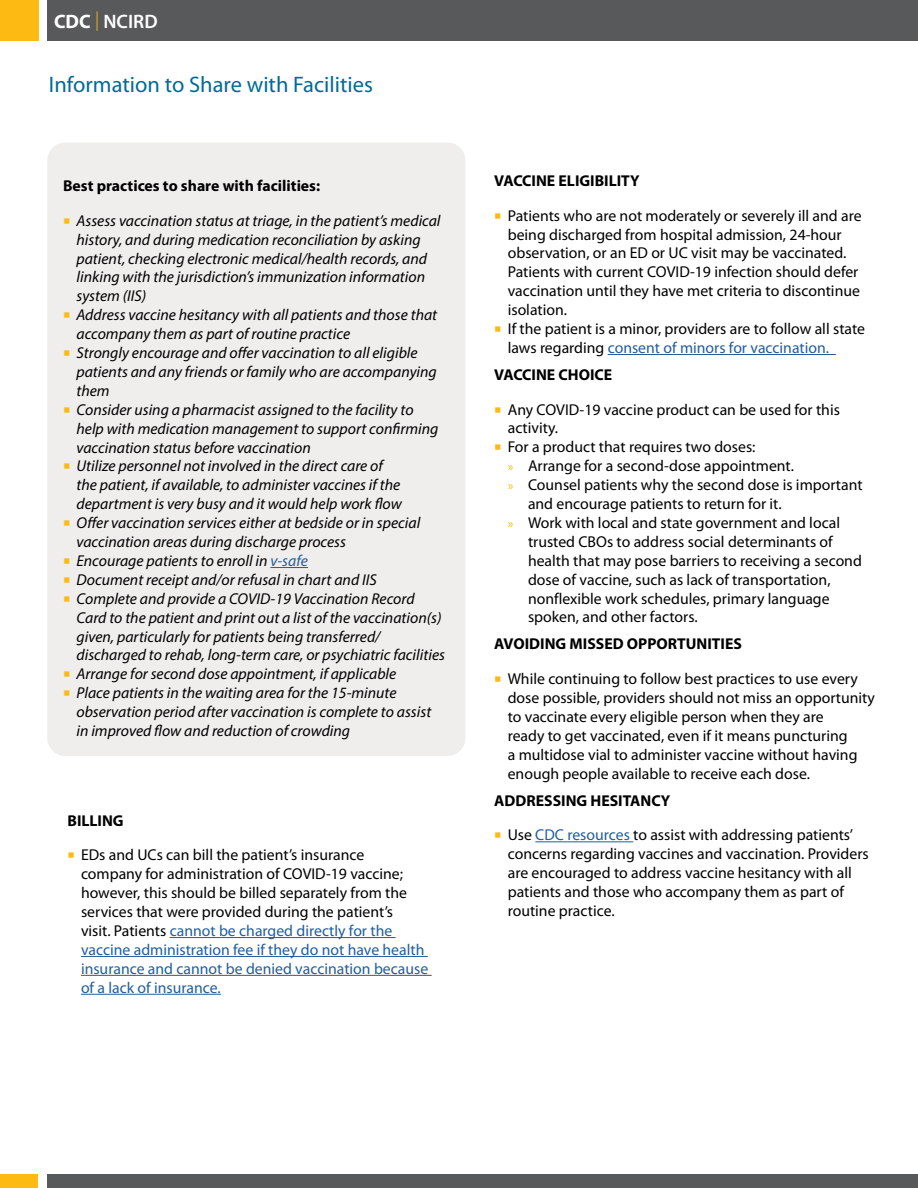
<style>
.page{position:relative;width:918px;height:1188px;background:#fff}
.page>*{position:absolute;margin:0;border:0;box-sizing:border-box;transform-origin:0 0}
.t1{font:22.5px "Myriad Pro";color:#006c96}
.t2{font:600 19.5px "Myriad Pro";color:#fff}
.t3{font:italic 15.75px/18.9px "Myriad Pro";color:#000}
.t4{font:15.75px/18.9px "Myriad Pro";color:#000}
.t5{font:15.75px/18.9px "Myriad Pro";color:#000101}
.t6{font:700 15.75px "Myriad Pro";color:#000}
.s1{font-weight:700}
.s2{font-weight:300;color:#fdba12}
.s3{color:#215e9e}
.s4{font-size:13.5px;color:#fdba12}
</style>
<div class="page">
<div style="left:0;top:1174px;width:38px;height:14px;background:#fdba12"></div>
<div style="left:47px;top:1174px;width:871px;height:14px;background:#58595b"></div>
<div style="left:0;top:0;width:38px;height:40px;background:#fdba12"></div>
<div style="left:47px;top:0;width:871px;height:40px;background:#58595b"></div>
<div style="left:47px;top:142px;width:418px;height:614px;background:#efeeed;border-radius:18px"></div>
<hr style="left:270px;top:567px;width:38px;height:1px;background:#215e9e">
<hr style="left:608px;top:354px;width:228px;height:1px;background:#215e9e">
<hr style="left:535px;top:841px;width:98px;height:1px;background:#215e9e">
<hr style="left:170px;top:937px;width:226px;height:1px;background:#215e9e">
<hr style="left:81px;top:956px;width:347px;height:1px;background:#215e9e">
<hr style="left:81px;top:975px;width:351px;height:1px;background:#215e9e">
<hr style="left:81px;top:994px;width:140px;height:1px;background:#215e9e">
<p class="t2" style="left:54px;top:9px;width:105px"><span class="s1">CDC</span> <span class="s2">|</span> NCIRD</p>
<h2 class="t1" style="left:49px;top:71px;width:326px">Information to Share with Facilities</h2>
<h3 class="t6" style="left:63px;top:176px;width:259px">Best practices to share with facilities:</h3>
<p class="t3" style="left:76px;top:211px;width:366px">Assess vaccination status at triage, in the patient’s medical history, and during medication reconciliation by asking patient, checking electronic medical/health records, and linking with the jurisdiction’s immunization information system (IIS)</p>
<p class="t3" style="left:76px;top:305px;width:362px">Address vaccine hesitancy with all patients and those that accompany them as part of routine practice</p>
<p class="t3" style="left:76px;top:343px;width:362px">Strongly encourage and offer vaccination to all eligible patients and any friends or family who are accompanying them</p>
<p class="t3" style="left:76px;top:400px;width:363px">Consider using a pharmacist assigned to the facility to help with medication management to support confirming vaccination status before vaccination</p>
<p class="t3" style="left:76px;top:456px;width:327px">Utilize personnel not involved in the direct care of the patient, if available, to administer vaccines if the department is very busy and it would help work flow</p>
<p class="t3" style="left:76px;top:513px;width:345px">Offer vaccination services either at bedside or in special vaccination areas during discharge process</p>
<p class="t3" style="left:76px;top:551px;width:233px">Encourage patients to enroll in <span class="s3">v-safe</span></p>
<p class="t3" style="left:76px;top:570px;width:302px">Document receipt and/or refusal in chart and IIS</p>
<p class="t3" style="left:76px;top:589px;width:370px">Complete and provide a COVID-19 Vaccination Record Card to the patient and print out a list of the vaccination(s) given, particularly for patients being transferred/ discharged to rehab, long-term care, or psychiatric facilities</p>
<p class="t3" style="left:76px;top:664px;width:321px">Arrange for second dose appointment, if applicable</p>
<p class="t3" style="left:76px;top:683px;width:356px">Place patients in the waiting area for the 15-minute observation period after vaccination is complete to assist in improved flow and reduction of crowding</p>
<h3 class="t6" style="left:68px;top:810px;width:58px">BILLING</h3>
<p class="t4" style="left:81px;top:845px;width:349px">EDs and UCs can bill the patient’s insurance company for administration of COVID-19 vaccine; however, this should be billed separately from the services that were provided during the patient’s<br>visit. Patients <span class="s3">cannot be charged directly for the vaccine administration fee if they do not have health insurance and cannot be denied vaccination because of a lack of insurance.</span></p>
<h3 class="t6" style="left:494px;top:170px;width:147px">VACCINE ELIGIBILITY</h3>
<p class="t4" style="left:508px;top:206px;width:355px">Patients who are not moderately or severely ill and are being discharged from hospital admission, 24-hour observation, or an ED or UC visit may be vaccinated.<br>Patients with current COVID-19 infection should defer vaccination until they have met criteria to discontinue isolation.</p>
<p class="t4" style="left:508px;top:319px;width:359px">If the patient is a minor, providers are to follow all state laws regarding <span class="s3">consent of minors for vaccination.</span></p>
<h3 class="t6" style="left:494px;top:364px;width:120px">VACCINE CHOICE</h3>
<p class="t4" style="left:508px;top:400px;width:334px">Any COVID-19 vaccine product can be used for this activity.</p>
<p class="t4" style="left:508px;top:437px;width:249px">For a product that requires two doses:</p>
<p class="t5" style="left:508px;top:456px;width:288px"><span class="s4">»</span> Arrange for a second-dose appointment.</p>
<p class="t5" style="left:528px;top:475px;width:336px;text-indent:-20px"><span class="s4">»</span> Counsel patients why the second dose is important and encourage patients to return for it.</p>
<p class="t5" style="left:528px;top:513px;width:335px;text-indent:-20px"><span class="s4">»</span> Work with local and state government and local trusted CBOs to address social determinants of health that may pose barriers to receiving a second dose of vaccine, such as lack of transportation, nonflexible work schedules, primary language spoken, and other factors.</p>
<h3 class="t6" style="left:494px;top:634px;width:249px">AVOIDING MISSED OPPORTUNITIES</h3>
<p class="t4" style="left:508px;top:669px;width:369px">While continuing to follow best practices to use every dose possible, providers should not miss an opportunity to vaccinate every eligible person when they are<br>ready to get vaccinated, even if it means puncturing<br>a multidose vial to administer vaccine without having enough people available to receive each dose.</p>
<h3 class="t6" style="left:494px;top:790px;width:178px">ADDRESSING HESITANCY</h3>
<p class="t4" style="left:508px;top:825px;width:363px">Use <span class="s3">CDC resources</span> to assist with addressing patients’ concerns regarding vaccines and vaccination. Providers are encouraged to address vaccine hesitancy with all patients and those who accompany them as part of routine practice.</p>
</div>
